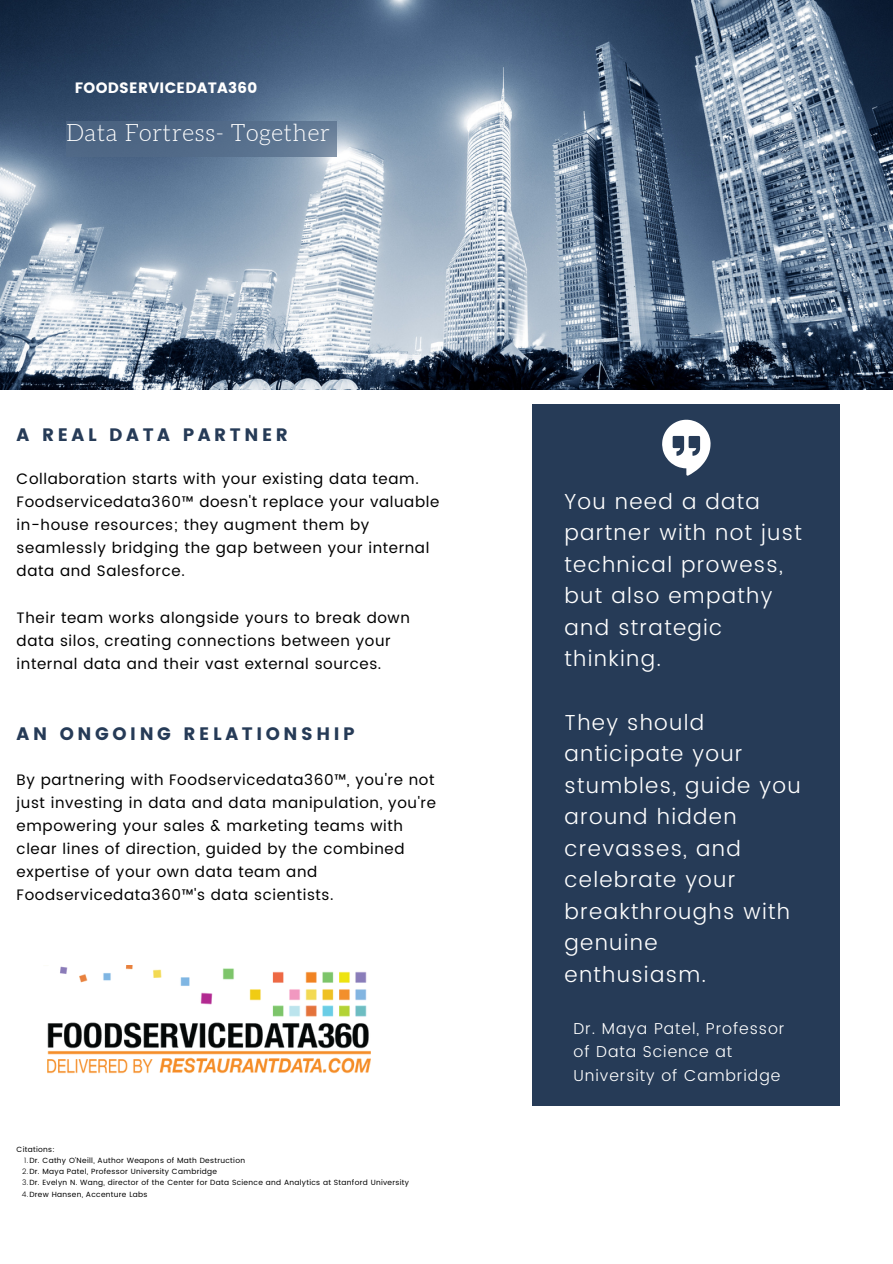
<style>
.page{position:relative;width:893px;height:1264px;background:#fff}
.page>*{position:absolute;margin:0;border:0;box-sizing:border-box;transform-origin:0 0}
.t1{font:300 23.55px "Aleo";letter-spacing:.02em;color:#fff}
.t2{font:300 21.75px/31.5px "Poppins";letter-spacing:.06em;color:#fff}
.t3{font:18px "Poppins";letter-spacing:.2em;color:#263b57}
.t4{font:300 15.75px/23.7px "Poppins";letter-spacing:.06em;color:#fff}
.t5{font:15.15px/23.1px "Poppins";letter-spacing:.04em;color:#000}
.t6{font:15px "Poppins";letter-spacing:.02em;color:#fff}
.t7{font:7.5px "Poppins";letter-spacing:.04em;color:#000}
.s1{font-weight:300}
</style>
<div class="page">
<img style="left:0;top:0;width:892px;height:389px">
<div style="left:66px;top:121px;width:271px;height:36px;background:linear-gradient(to right,#455f7e,#667d98)"></div>
<div style="left:532px;top:404px;width:308px;height:701px;background:#263b57"></div>
<svg style="left:662px;top:420px;width:49px;height:56px"></svg>
<img style="left:47px;top:965px;width:323px;height:109px">
<p class="t6" style="left:75px;top:79px;width:184px">FOODSERVICEDATA360</p>
<h2 class="t1" style="left:66px;top:122px;width:265px">Data Fortress- Together</h2>
<p class="t3" style="left:17px;top:424px;width:273px">A REAL DATA PARTNER</p>
<h3 class="t5" style="left:17px;top:467px;width:424px">Collaboration starts with your existing data team.<br>Foodservicedata360™ doesn't replace your valuable in-house resources; they augment them by seamlessly bridging the gap between your internal data and Salesforce.</h3>
<h1 class="t5" style="left:17px;top:606px;width:395px">Their team works alongside yours to break down data silos, creating connections between your internal data and their vast external sources.</h1>
<p class="t3" style="left:17px;top:723px;width:339px">AN ONGOING RELATIONSHIP</p>
<h2 class="t5" style="left:17px;top:767px;width:421px">By partnering with Foodservicedata360™, you're not just investing in data and data manipulation, you're empowering your sales &amp; marketing teams with clear lines of direction, guided by the combined expertise of your own data team and Foodservicedata360™'s data scientists.</h2>
<h5 class="t7" style="left:17px;top:1144px;width:40px">Citations:</h5>
<h5 class="t7" style="left:24px;top:1155px;width:222px"><span class="s1">1.</span>Dr. Cathy O’Neill, Author Weapons of Math Destruction</h5>
<h5 class="t7" style="left:22px;top:1167px;width:196px"><span class="s1">2.</span>Dr. Maya Patel, Professor University Cambridge</h5>
<p class="t7" style="left:22px;top:1178px;width:388px"><span class="s1">3.</span>Dr. Evelyn N. Wang, director of the Center for Data Science and Analytics at Stanford University</p>
<p class="t7" style="left:22px;top:1189px;width:127px"><span class="s1">4.</span>Drew Hansen, Accenture Labs</p>
<p class="t2" style="left:564px;top:485px;width:239px">You need a data partner with not just technical prowess, but also empathy and strategic thinking.</p>
<p class="t2" style="left:564px;top:706px;width:238px">They should anticipate your stumbles, guide you around hidden crevasses, and celebrate your breakthroughs with genuine enthusiasm.</p>
<h1 class="t4" style="left:573px;top:1016px;width:212px">Dr. Maya Patel, Professor of Data Science at<br>University of Cambridge</h1>
</div>
